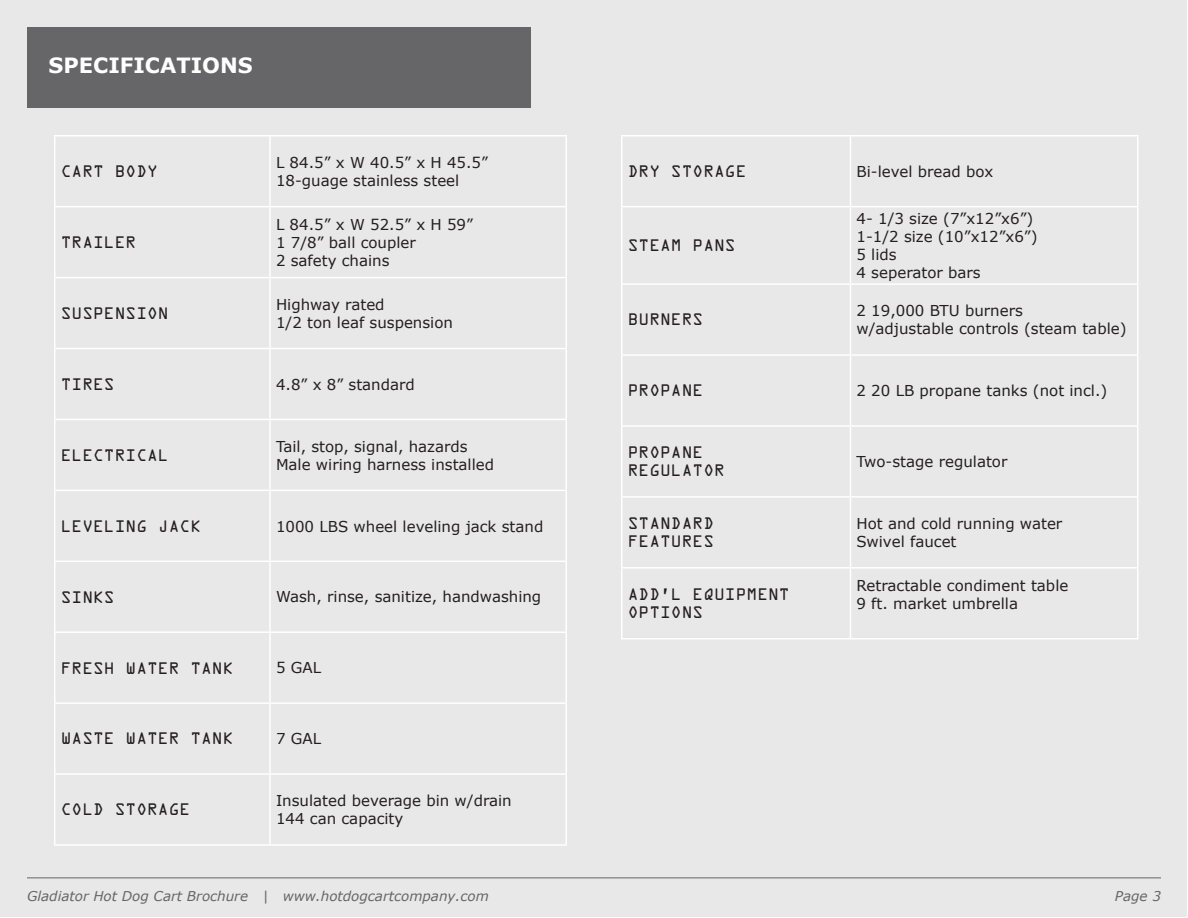
<style>
.page{position:relative;width:1188px;height:918px;background:#fff}
.page>*{position:absolute;margin:0;border:0;box-sizing:border-box;transform-origin:0 0}
.t1{font:700 21px "Verdana";color:#fff}
.t2{font:15px "Verdana";color:#231f20}
.t3{font:15px "OCRA Std";color:#231f20}
.t4{font:italic 13.5px "Verdana";color:#666}
</style>
<div class="page">
<div style="left:1px;top:1px;width:1186px;height:916px;background:#e8e8e8"></div>
<hr style="left:269px;top:136px;width:2px;height:70px;background:#fff">
<hr style="left:54px;top:206px;width:216px;height:1px;background:#fff">
<hr style="left:270px;top:206px;width:297px;height:1px;background:#fff">
<hr style="left:269px;top:207px;width:2px;height:70px;background:#fff">
<hr style="left:54px;top:277px;width:216px;height:1px;background:#fff">
<hr style="left:270px;top:277px;width:297px;height:1px;background:#fff">
<hr style="left:269px;top:278px;width:2px;height:70px;background:#fff">
<hr style="left:54px;top:348px;width:216px;height:1px;background:#fff">
<hr style="left:270px;top:348px;width:297px;height:1px;background:#fff">
<hr style="left:269px;top:349px;width:2px;height:70px;background:#fff">
<hr style="left:54px;top:419px;width:216px;height:1px;background:#fff">
<hr style="left:270px;top:419px;width:297px;height:1px;background:#fff">
<hr style="left:269px;top:420px;width:2px;height:70px;background:#fff">
<hr style="left:54px;top:490px;width:216px;height:1px;background:#fff">
<hr style="left:270px;top:490px;width:297px;height:1px;background:#fff">
<hr style="left:269px;top:491px;width:2px;height:70px;background:#fff">
<hr style="left:54px;top:561px;width:216px;height:1px;background:#fff">
<hr style="left:270px;top:561px;width:297px;height:1px;background:#fff">
<hr style="left:269px;top:562px;width:2px;height:69px;background:#fff">
<hr style="left:54px;top:631px;width:216px;height:2px;background:#fff">
<hr style="left:270px;top:631px;width:297px;height:2px;background:#fff">
<hr style="left:269px;top:633px;width:2px;height:69px;background:#fff">
<hr style="left:54px;top:702px;width:216px;height:2px;background:#fff">
<hr style="left:270px;top:702px;width:297px;height:2px;background:#fff">
<hr style="left:269px;top:704px;width:2px;height:69px;background:#fff">
<hr style="left:54px;top:773px;width:216px;height:2px;background:#fff">
<hr style="left:270px;top:773px;width:297px;height:2px;background:#fff">
<hr style="left:269px;top:775px;width:2px;height:69px;background:#fff">
<hr style="left:54px;top:135px;width:216px;height:1px;background:#fff">
<hr style="left:54px;top:136px;width:2px;height:70px;background:#fff">
<hr style="left:270px;top:135px;width:297px;height:1px;background:#fff">
<hr style="left:566px;top:136px;width:1px;height:70px;background:#fff">
<hr style="left:54px;top:207px;width:2px;height:70px;background:#fff">
<hr style="left:566px;top:207px;width:1px;height:70px;background:#fff">
<hr style="left:54px;top:278px;width:2px;height:70px;background:#fff">
<hr style="left:566px;top:278px;width:1px;height:70px;background:#fff">
<hr style="left:54px;top:349px;width:2px;height:70px;background:#fff">
<hr style="left:566px;top:349px;width:1px;height:70px;background:#fff">
<hr style="left:54px;top:420px;width:2px;height:70px;background:#fff">
<hr style="left:566px;top:420px;width:1px;height:70px;background:#fff">
<hr style="left:54px;top:491px;width:2px;height:70px;background:#fff">
<hr style="left:566px;top:491px;width:1px;height:70px;background:#fff">
<hr style="left:54px;top:562px;width:2px;height:69px;background:#fff">
<hr style="left:566px;top:562px;width:1px;height:69px;background:#fff">
<hr style="left:54px;top:633px;width:2px;height:69px;background:#fff">
<hr style="left:566px;top:633px;width:1px;height:69px;background:#fff">
<hr style="left:54px;top:704px;width:2px;height:69px;background:#fff">
<hr style="left:566px;top:704px;width:1px;height:69px;background:#fff">
<hr style="left:54px;top:775px;width:2px;height:69px;background:#fff">
<hr style="left:566px;top:775px;width:1px;height:69px;background:#fff">
<hr style="left:54px;top:844px;width:216px;height:2px;background:#fff">
<hr style="left:270px;top:844px;width:297px;height:2px;background:#fff">
<hr style="left:621px;top:135px;width:229px;height:1px;background:#fff">
<hr style="left:621px;top:136px;width:1px;height:70px;background:#fff">
<hr style="left:850px;top:135px;width:289px;height:1px;background:#fff">
<hr style="left:850px;top:136px;width:1px;height:70px;background:#fff">
<hr style="left:1137px;top:136px;width:2px;height:70px;background:#fff">
<hr style="left:621px;top:206px;width:229px;height:1px;background:#fff">
<hr style="left:621px;top:207px;width:1px;height:76px;background:#fff">
<hr style="left:850px;top:206px;width:289px;height:1px;background:#fff">
<hr style="left:850px;top:207px;width:1px;height:76px;background:#fff">
<hr style="left:1137px;top:207px;width:2px;height:76px;background:#fff">
<hr style="left:621px;top:283px;width:229px;height:2px;background:#fff">
<hr style="left:621px;top:285px;width:1px;height:69px;background:#fff">
<hr style="left:850px;top:283px;width:289px;height:2px;background:#fff">
<hr style="left:850px;top:285px;width:1px;height:69px;background:#fff">
<hr style="left:1137px;top:285px;width:2px;height:69px;background:#fff">
<hr style="left:621px;top:354px;width:229px;height:2px;background:#fff">
<hr style="left:621px;top:356px;width:1px;height:69px;background:#fff">
<hr style="left:850px;top:354px;width:289px;height:2px;background:#fff">
<hr style="left:850px;top:356px;width:1px;height:69px;background:#fff">
<hr style="left:1137px;top:356px;width:2px;height:69px;background:#fff">
<hr style="left:621px;top:425px;width:229px;height:2px;background:#fff">
<hr style="left:621px;top:427px;width:1px;height:69px;background:#fff">
<hr style="left:850px;top:425px;width:289px;height:2px;background:#fff">
<hr style="left:850px;top:427px;width:1px;height:69px;background:#fff">
<hr style="left:1137px;top:427px;width:2px;height:69px;background:#fff">
<hr style="left:621px;top:496px;width:229px;height:2px;background:#fff">
<hr style="left:621px;top:498px;width:1px;height:69px;background:#fff">
<hr style="left:850px;top:496px;width:289px;height:2px;background:#fff">
<hr style="left:850px;top:498px;width:1px;height:69px;background:#fff">
<hr style="left:1137px;top:498px;width:2px;height:69px;background:#fff">
<hr style="left:621px;top:567px;width:229px;height:2px;background:#fff">
<hr style="left:621px;top:569px;width:1px;height:69px;background:#fff">
<hr style="left:850px;top:567px;width:289px;height:2px;background:#fff">
<hr style="left:850px;top:569px;width:1px;height:69px;background:#fff">
<hr style="left:1137px;top:569px;width:2px;height:69px;background:#fff">
<hr style="left:621px;top:638px;width:229px;height:2px;background:#fff">
<hr style="left:850px;top:638px;width:289px;height:2px;background:#fff">
<div style="left:27px;top:27px;width:504px;height:81px;background:#666668"></div>
<hr style="left:27px;top:878px;width:1134px;height:1px;background:#666">
<p class="t1" style="left:49px;top:52px;width:206px">SPECIFICATIONS</p>
<p class="t3" style="left:61px;top:165px;width:99px">CART BODY</p>
<p class="t3" style="left:61px;top:236px;width:77px">TRAILER</p>
<p class="t3" style="left:61px;top:307px;width:110px">SUSPENSION</p>
<p class="t2" style="left:276px;top:153px;width:214px">L 84.5” x W 40.5” x H 45.5”</p>
<p class="t2" style="left:276px;top:171px;width:185px">18-guage stainless steel</p>
<p class="t2" style="left:276px;top:215px;width:199px">L 84.5” x W 52.5” x H 59”</p>
<p class="t2" style="left:276px;top:233px;width:141px">1 7/8” ball coupler</p>
<p class="t2" style="left:276px;top:251px;width:115px">2 safety chains</p>
<p class="t2" style="left:276px;top:295px;width:110px">Highway rated</p>
<p class="t2" style="left:276px;top:313px;width:179px">1/2 ton leaf suspension</p>
<p class="t3" style="left:61px;top:377px;width:55px">TIRES</p>
<p class="t2" style="left:276px;top:375px;width:140px">4.8” x 8” standard</p>
<p class="t3" style="left:61px;top:448px;width:110px">ELECTRICAL</p>
<p class="t2" style="left:276px;top:437px;width:193px">Tail, stop, signal, hazards</p>
<p class="t2" style="left:276px;top:455px;width:220px">Male wiring harness installed</p>
<p class="t3" style="left:61px;top:519px;width:142px">LEVELING JACK</p>
<p class="t2" style="left:276px;top:517px;width:269px">1000 LBS wheel leveling jack stand</p>
<p class="t3" style="left:61px;top:590px;width:55px">SINKS</p>
<p class="t2" style="left:276px;top:587px;width:267px">Wash, rinse, sanitize, handwashing</p>
<p class="t3" style="left:61px;top:661px;width:174px">FRESH WATER TANK</p>
<p class="t2" style="left:276px;top:658px;width:47px">5 GAL</p>
<p class="t3" style="left:61px;top:732px;width:174px">WASTE WATER TANK</p>
<p class="t2" style="left:276px;top:729px;width:47px">7 GAL</p>
<p class="t3" style="left:61px;top:803px;width:131px">COLD STORAGE</p>
<p class="t2" style="left:276px;top:791px;width:237px">Insulated beverage bin w/drain</p>
<p class="t2" style="left:276px;top:809px;width:129px">144 can capacity</p>
<p class="t3" style="left:628px;top:165px;width:120px">DRY STORAGE</p>
<p class="t2" style="left:856px;top:162px;width:138px">Bi-level bread box</p>
<p class="t3" style="left:628px;top:239px;width:109px">STEAM PANS</p>
<p class="t3" style="left:628px;top:313px;width:77px">BURNERS</p>
<p class="t2" style="left:856px;top:209px;width:178px">4- 1/3 size (7”x12”x6”)</p>
<p class="t2" style="left:856px;top:227px;width:183px">1-1/2 size (10”x12”x6”)</p>
<p class="t2" style="left:856px;top:245px;width:42px">5 lids</p>
<p class="t2" style="left:856px;top:263px;width:126px">4 seperator bars</p>
<p class="t2" style="left:856px;top:301px;width:168px">2 19,000 BTU burners</p>
<p class="t2" style="left:856px;top:319px;width:272px">w/adjustable controls (steam table)</p>
<p class="t3" style="left:628px;top:384px;width:77px">PROPANE</p>
<p class="t2" style="left:856px;top:381px;width:252px">2 20 LB propane tanks (not incl.)</p>
<p class="t3" style="left:628px;top:446px;width:77px">PROPANE</p>
<p class="t3" style="left:628px;top:464px;width:99px">REGULATOR</p>
<p class="t3" style="left:628px;top:517px;width:88px">STANDARD</p>
<p class="t3" style="left:628px;top:535px;width:88px">FEATURES</p>
<p class="t3" style="left:628px;top:588px;width:164px">ADD’L EQUIPMENT</p>
<p class="t3" style="left:628px;top:606px;width:77px">OPTIONS</p>
<p class="t2" style="left:856px;top:452px;width:152px">Two-stage regulator</p>
<p class="t2" style="left:856px;top:514px;width:207px">Hot and cold running water</p>
<p class="t2" style="left:856px;top:532px;width:102px">Swivel faucet</p>
<p class="t2" style="left:856px;top:576px;width:213px">Retractable condiment table</p>
<p class="t2" style="left:856px;top:594px;width:163px">9 ft. market umbrella</p>
<p class="t4" style="left:27px;top:888px;width:463px">Gladiator Hot Dog Cart Brochure | www.hotdogcartcompany.com</p>
<p class="t4" style="left:1115px;top:888px;width:48px">Page 3</p>
</div>
